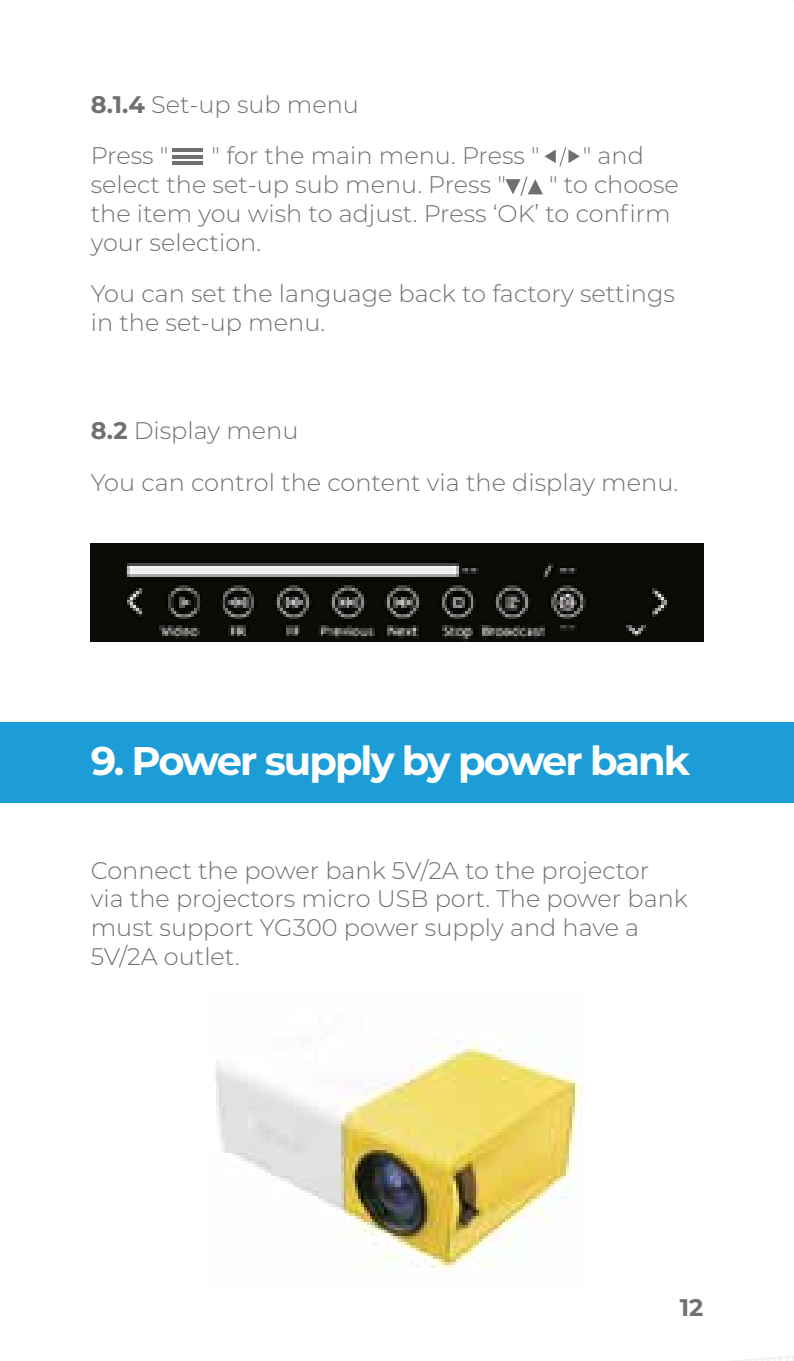
<style>
.page{position:relative;width:794px;height:1361px;background:#fff}
.page>*{position:absolute;margin:0;border:0;box-sizing:border-box;transform-origin:0 0}
.t1{font:700 40px "Montserrat";letter-spacing:-.05em;color:#fff}
.t2{font:300 24px/28.8px "Montserrat";color:#71706f}
.t3{font:700 24px "Montserrat";color:#71706f}
.s1{font-weight:700}
</style>
<div class="page">
<img style="left:216px;top:1043px;width:367px;height:123px">
<div style="left:0;top:722px;width:794px;height:80px;background:#1d9dd8"></div>
<svg style="left:254px;top:1166px;width:540px;height:195px"></svg>
<hr style="left:173px;top:162px;width:30px;height:3px;background:#71706f">
<hr style="left:173px;top:155px;width:30px;height:3px;background:#71706f">
<hr style="left:173px;top:149px;width:30px;height:3px;background:#71706f">
<svg style="left:544px;top:147px;width:36px;height:20px"></svg>
<svg style="left:505px;top:177px;width:38px;height:19px"></svg>
<img style="left:91px;top:543px;width:612px;height:99px">
<p class="t2" style="left:91px;top:78px;width:270px;line-height:51.6px"><span class="s1">8.1.4</span> Set-up sub menu<br>Press "</p>
<p class="t2" style="left:212px;top:140px;width:329px">" for the main menu. Press "</p>
<p class="t2" style="left:583px;top:140px;width:63px">" and</p>
<p class="t2" style="left:91px;top:169px;width:417px">select the set-up sub menu. Press "</p>
<p class="t2" style="left:91px;top:169px;width:589px;text-indent:458px">" to choose the item you wish to adjust. Press ‘OK’ to confirm your selection.</p>
<p class="t2" style="left:91px;top:278px;width:586px">You can set the language back to factory settings in the set-up menu.</p>
<p class="t2" style="left:91px;top:404px;width:589px;line-height:51.6px"><span class="s1">8.2</span> Display menu<br>You can control the content via the display menu.</p>
<h1 class="t1" style="left:91px;top:732px;width:601px">9. Power supply by power bank</h1>
<p class="t2" style="left:91px;top:855px;width:599px">Connect the power bank 5V/2A to the projector via the projectors micro USB port. The power bank must support YG300 power supply and have a 5V/2A outlet.</p>
<p class="t3" style="left:679px;top:1290px;width:25px">12</p>
</div>
